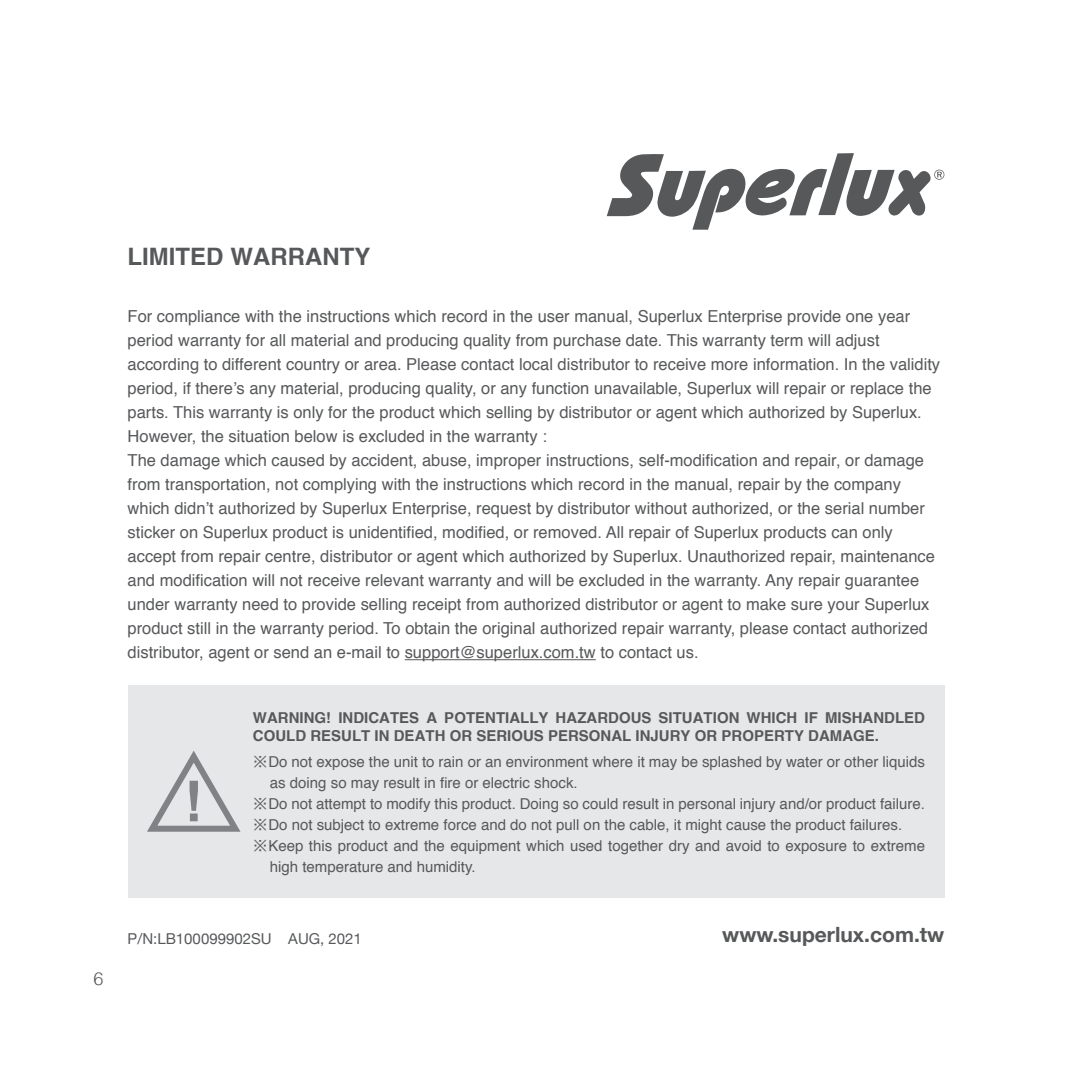
<style>
.page{position:relative;width:1072px;height:1072px;background:#fff}
.page>*{position:absolute;margin:0;border:0;box-sizing:border-box;transform-origin:0 0}
.t1{font:700 56.7px "Arial";color:#808285}
.t2{font:700 24px "Helvetica";color:#57585a}
.t3{font:700 21px "Helvetica Neue";color:#57585a}
.t4{font:300 18px "Helvetica";color:#57585a}
.t5{font:16.5px/24px "Helvetica";color:#57585a}
.t6{font:15px/21px "Helvetica";color:#57585a}
.t7{font:700 15px/18px "Helvetica";color:#57585a}
.t8{font:15px "Helvetica Neue";color:#57585a}
.s1{font-family:"DF Hei Std W5"}
</style>
<div class="page">
<div style="left:128px;top:685px;width:816px;height:212px;background:#e6e7e9"></div>
<svg style="left:147px;top:751px;width:94px;height:81px"></svg>
<hr style="left:405px;top:659px;width:191px;height:1px;background:#57585a">
<svg style="left:606px;top:153px;width:338px;height:77px"></svg>
<p class="t4" style="left:94px;top:963px;width:12px">6</p>
<p class="t2" style="left:128px;top:242px;width:244px">LIMITED WARRANTY</p>
<p class="t5" style="left:128px;top:305px;width:814px">For compliance with the instructions which record in the user manual, Superlux Enterprise provide one year period warranty for all material and producing quality from purchase date. This warranty term will adjust according to different country or area. Please contact local distributor to receive more information. In the validity period, if there’s any material, producing quality, or any function unavailable, Superlux will repair or replace the parts. This warranty is only for the product which selling by distributor or agent which authorized by Superlux.<br>However, the situation below is excluded in the warranty :</p>
<p class="t5" style="left:128px;top:449px;width:809px">The damage which caused by accident, abuse, improper instructions, self-modification and repair, or damage from transportation, not complying with the instructions which record in the manual, repair by the company which didn’t authorized by Superlux Enterprise, request by distributor without authorized, or the serial number sticker on Superlux product is unidentified, modified, or removed. All repair of Superlux products can only accept from repair centre, distributor or agent which authorized by Superlux. Unauthorized repair, maintenance and modification will not receive relevant warranty and will be excluded in the warranty. Any repair guarantee under warranty need to provide selling receipt from authorized distributor or agent to make sure your Superlux product still in the warranty period. To obtain the original authorized repair warranty, please contact authorized distributor, agent or send an e-mail to support@superlux.com.tw to contact us.</p>
<h1 class="t1" style="left:184px;top:764px;width:20px">!</h1>
<p class="t7" style="left:253px;top:709px;width:673px">WARNING! INDICATES A POTENTIALLY HAZARDOUS SITUATION WHICH IF MISHANDLED<br>COULD RESULT IN DEATH OR SERIOUS PERSONAL INJURY OR PROPERTY DAMAGE.</p>
<p class="t6" style="left:270px;top:751px;width:656px;text-indent:-17px"><span class="s1">※</span>Do not expose the unit to rain or an environment where it may be splashed by water or other liquids as doing so may result in fire or electric shock.</p>
<p class="t6" style="left:253px;top:793px;width:673px"><span class="s1">※</span>Do not attempt to modify this product. Doing so could result in personal injury and/or product failure.</p>
<p class="t6" style="left:253px;top:814px;width:651px"><span class="s1">※</span>Do not subject to extreme force and do not pull on the cable, it might cause the product failures.</p>
<p class="t6" style="left:270px;top:835px;width:656px;text-indent:-17px"><span class="s1">※</span>Keep this product and the equipment which used together dry and avoid to exposure to extreme high temperature and humidity.</p>
<p class="t8" style="left:128px;top:928px;width:236px">P/N:LB100099902SU AUG, 2021</p>
<p class="t3" style="left:722px;top:917px;width:223px">www.superlux.com.tw</p>
</div>
